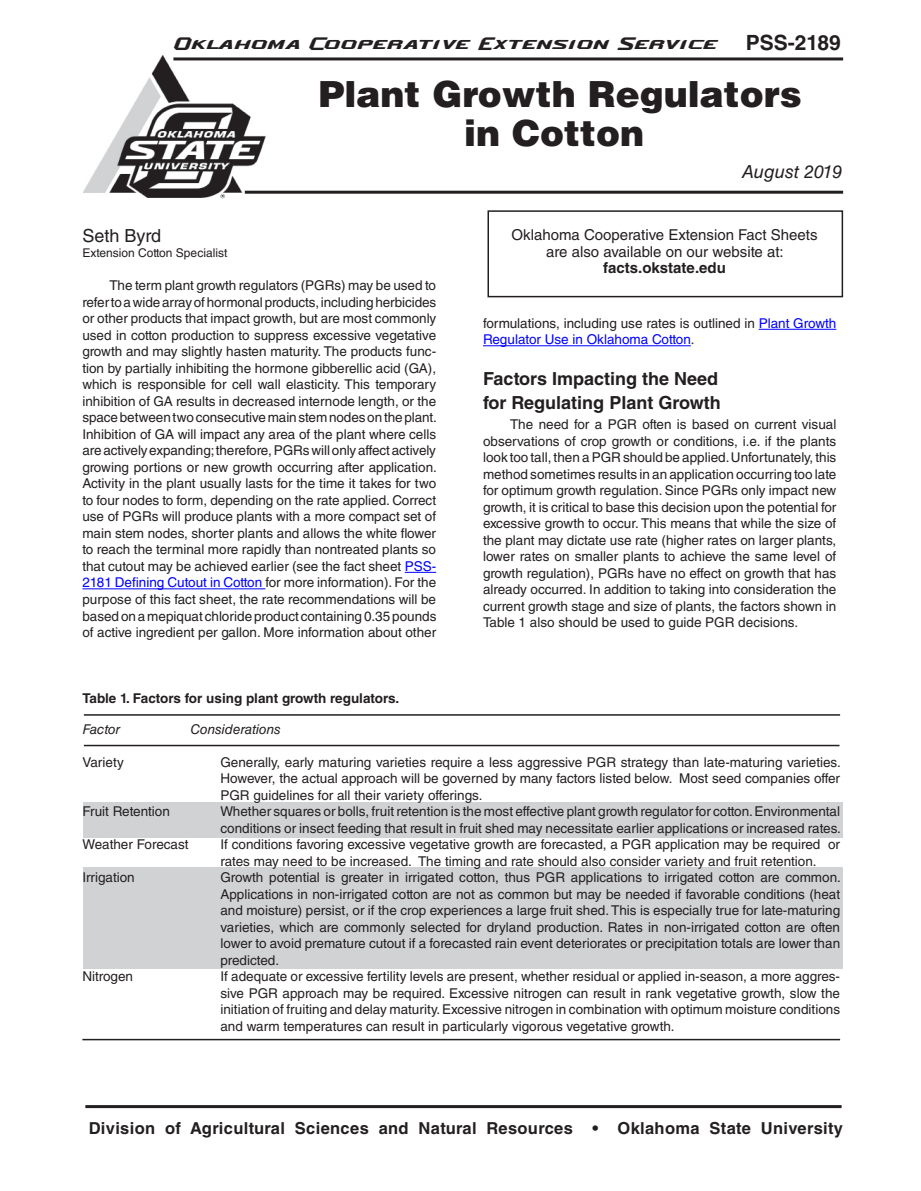
<style>
.page{position:relative;width:921px;height:1191px;background:#fff}
.page>*{position:absolute;margin:0;border:0;box-sizing:border-box;transform-origin:0 0}
.Headline{font:900 36px "Helvetica LT Std";color:#231f20}
.t1{font:700 21px "Helvetica LT Std";color:#231f20}
.Subhead_1{font:700 18px/24px "Helvetica LT Std";color:#231f20}
.Subhead_1-2{font:italic 18px "Helvetica LT Std";color:#231f20}
.Names{font:18px "Helvetica LT Std";color:#231f20}
.t2{font:700 16.5px "Helvetica LT Std";letter-spacing:.02em;color:#231f20}
.t3{font:16.5px "Ok State U";color:#231f20}
.Body_Text{font:15px "Helvetica LT Std";color:#231f20}
.Body_Text-2{font:700 15px "Helvetica LT Std";color:#231f20}
.Body_Text-3{font:13.5px/16.5px "Helvetica LT Std";color:#231f20;text-align:justify}
.Body_Text-4{font:700 13.5px "Helvetica LT Std";color:#231f20}
.Body_Text-5{font:italic 13.5px "Helvetica LT Std";color:#231f20}
.Titles{font:12px "Helvetica LT Std";color:#231f20}
.s1{color:#00f}
</style>
<div class="page">
<div style="left:83px;top:867px;width:760px;height:102px;background:#d1d2d4"></div>
<div style="left:83px;top:802px;width:760px;height:35px;background:#d1d2d4"></div>
<div style="left:487px;top:210px;width:356px;height:87px;border:2px solid #231f20"></div>
<img style="left:84px;top:56px;width:184px;height:143px">
<hr style="left:85px;top:1105px;width:756px;height:3px;background:#231f20">
<hr style="left:245px;top:191px;width:598px;height:3px;background:#231f20">
<hr style="left:173px;top:57px;width:670px;height:3px;background:#231f20">
<hr style="left:405px;top:572px;width:31px;height:1px;background:#00f">
<hr style="left:82px;top:588px;width:183px;height:1px;background:#00f">
<hr style="left:758px;top:329px;width:78px;height:1px;background:#00f">
<hr style="left:483px;top:345px;width:208px;height:1px;background:#00f">
<hr style="left:84px;top:714px;width:756px;height:2px;background:#231f20">
<hr style="left:84px;top:745px;width:755px;height:1px;background:#231f20">
<hr style="left:82px;top:1039px;width:758px;height:1px;background:#231f20">
<p class="t3" style="left:174px;top:35px;width:545px">Oklahoma Cooperative Extension Service</p>
<p class="t1" style="left:746px;top:30px;width:96px">PSS-2189</p>
<p class="Headline" style="left:318px;top:70px;width:485px">Plant Growth Regulators</p>
<p class="Headline" style="left:464px;top:109px;width:181px">in Cotton</p>
<p class="Names" style="left:82px;top:226px;width:80px">Seth Byrd</p>
<p class="Titles" style="left:82px;top:246px;width:146px">Extension Cotton Specialist</p>
<p class="Body_Text-3" style="left:82px;top:277px;width:356px;text-indent:27px">The term plant growth regulators (PGRs) may be used to refer to a wide array of hormonal products, including herbicides or other products that impact growth, but are most commonly used in cotton production to suppress excessive vegetative growth and may slightly hasten maturity. The products func&shy;tion by partially inhibiting the hormone gibberellic acid (GA), which is responsible for cell wall elasticity. This temporary inhibition of GA results in decreased internode length, or the space between two consecutive main stem nodes on the plant.<br>Inhibition of GA will impact any area of the plant where cells are actively expanding; therefore, PGRs will only affect actively growing portions or new growth occurring after application.<br>Activity in the plant usually lasts for the time it takes for two to four nodes to form, depending on the rate applied. Correct use of PGRs will produce plants with a more compact set of main stem nodes, shorter plants and allows the white flower to reach the terminal more rapidly than nontreated plants so that cutout may be achieved earlier (see the fact sheet <span class="s1">PSS-2181 Defining Cutout in Cotton</span> for more information). For the purpose of this fact sheet, the rate recommendations will be based on a mepiquat chloride product containing 0.35 pounds of active ingredient per gallon. More information about other</p>
<p class="Body_Text-4" style="left:82px;top:690px;width:318px">Table 1. Factors for using plant growth regulators.</p>
<p class="Subhead_1-2" style="left:742px;top:162px;width:102px">August 2019</p>
<p class="Body_Text" style="left:511px;top:226px;width:307px">Oklahoma Cooperative Extension Fact Sheets</p>
<p class="Body_Text" style="left:546px;top:243px;width:239px">are also available on our website at:</p>
<p class="Body_Text-2" style="left:603px;top:259px;width:124px">facts.okstate.edu</p>
<p class="Body_Text-3" style="left:483px;top:315px;width:355px">formulations, including use rates is outlined in <span class="s1">Plant Growth<br>Regulator Use in Oklahoma Cotton</span>.</p>
<p class="Subhead_1" style="left:483px;top:366px;width:239px">Factors Impacting the Need for Regulating Plant Growth</p>
<p class="Body_Text-3" style="left:483px;top:416px;width:355px;text-indent:27px">The need for a PGR often is based on current visual observations of crop growth or conditions, i.e. if the plants look too tall, then a PGR should be applied. Unfortunately, this method sometimes results in an application occurring too late for optimum growth regulation. Since PGRs only impact new growth, it is critical to base this decision upon the potential for excessive growth to occur. This means that while the size of the plant may dictate use rate (higher rates on larger plants, lower rates on smaller plants to achieve the same level of growth regulation), PGRs have no effect on growth that has already occurred. In addition to taking into consideration the current growth stage and size of plants, the factors shown in Table 1 also should be used to guide PGR decisions.</p>
<p class="Body_Text-5" style="left:82px;top:721px;width:39px">Factor</p>
<p class="Body_Text-5" style="left:190px;top:721px;width:92px">Considerations</p>
<p class="Body_Text-3" style="left:82px;top:754px;width:43px">Variety</p>
<p class="Body_Text-3" style="left:220px;top:754px;width:622px">Generally, early maturing varieties require a less aggressive PGR strategy than late-maturing varieties.<br>However, the actual approach will be governed by many factors listed below. Most seed companies offer PGR guidelines for all their variety offerings.</p>
<p class="Body_Text-3" style="left:82px;top:803px;width:89px">Fruit Retention</p>
<p class="Body_Text-3" style="left:220px;top:803px;width:622px">Whether squares or bolls, fruit retention is the most effective plant growth regulator for cotton. Environmental conditions or insect feeding that result in fruit shed may necessitate earlier applications or increased rates.</p>
<p class="Body_Text-3" style="left:82px;top:836px;width:108px">Weather Forecast</p>
<p class="Body_Text-3" style="left:220px;top:836px;width:621px">If conditions favoring excessive vegetative growth are forecasted, a PGR application may be required or rates may need to be increased. The timing and rate should also consider variety and fruit retention.</p>
<p class="Body_Text-3" style="left:82px;top:869px;width:54px">Irrigation</p>
<p class="Body_Text-3" style="left:220px;top:869px;width:622px">Growth potential is greater in irrigated cotton, thus PGR applications to irrigated cotton are common.<br>Applications in non-irrigated cotton are not as common but may be needed if favorable conditions (heat and moisture) persist, or if the crop experiences a large fruit shed. This is especially true for late-maturing varieties, which are commonly selected for dryland production. Rates in non-irrigated cotton are often lower to avoid premature cutout if a forecasted rain event deteriorates or precipitation totals are lower than predicted.</p>
<p class="Body_Text-3" style="left:82px;top:968px;width:52px">Nitrogen</p>
<p class="Body_Text-3" style="left:220px;top:968px;width:621px">If adequate or excessive fertility levels are present, whether residual or applied in-season, a more aggres&shy;sive PGR approach may be required. Excessive nitrogen can result in rank vegetative growth, slow the initiation of fruiting and delay maturity. Excessive nitrogen in combination with optimum moisture conditions and warm temperatures can result in particularly vigorous vegetative growth.</p>
<p class="t2" style="left:89px;top:1118px;width:756px">Division of Agricultural Sciences and Natural Resources • Oklahoma State University</p>
</div>
